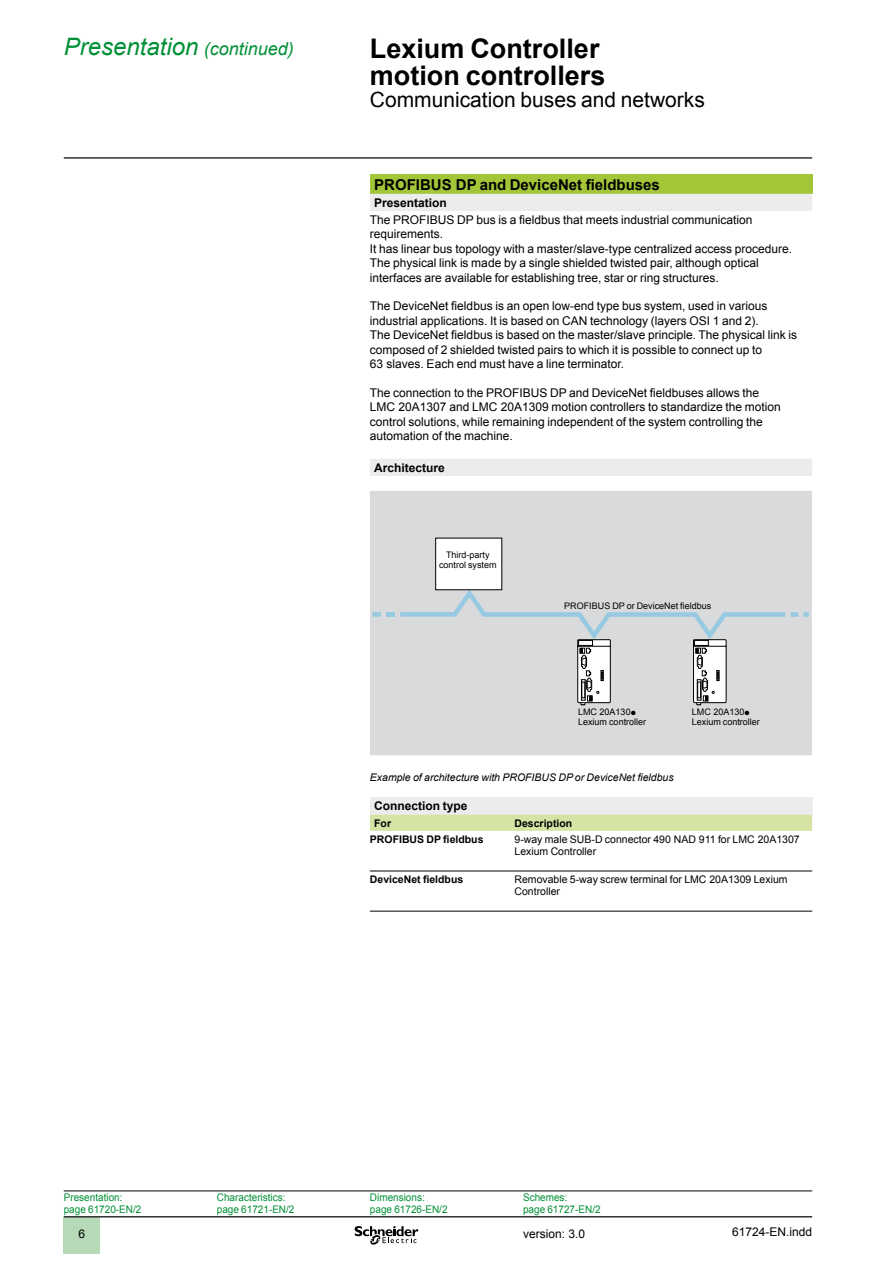
<style>
.page{position:relative;width:893px;height:1263px;background:#fff}
.page>*{position:absolute;margin:0;border:0;box-sizing:border-box;transform-origin:0 0}
.t1{font:700 27px/27px "Arial";color:#000}
.t2{font:italic 24px "Arial";color:#009036}
.t3{font:21px "Arial";color:#000}
.t4{font:700 15px "Arial";color:#000}
.t5{font:12px/14.4px "Arial";color:#000}
.t6{font:700 12px "Arial";color:#000}
.t7{font:10.5px/12px "Arial";color:#000}
.t8{font:10.5px/12px "Arial";color:#009036;scale:.95 1}
.t9{font:italic 10.5px "Arial";color:#000}
.t10{font:700 10.5px "Arial";color:#000}
.t11{font:9px/10.5px "Arial";color:#000}
.s1{font-size:18px}
.s2{font-family:"Graph Schneider"}
</style>
<div class="page">
<hr style="left:64px;top:157px;width:748px;height:2px;background:#000">
<div style="left:64px;top:1217px;width:36px;height:37px;background:#b6d9b7"></div>
<hr style="left:64px;top:1216px;width:748px;height:1px;background:#000">
<svg style="left:355px;top:1226px;width:63px;height:19px"></svg>
<div style="left:370px;top:174px;width:442px;height:20px;background:#a3c538"></div>
<svg style="left:370px;top:194px;width:442px;height:282px"></svg>
<div style="left:370px;top:491px;width:441px;height:264px;background:#d9dadb"></div>
<div style="left:436px;top:538px;width:66px;height:52px;background:#fff"></div>
<div style="left:435px;top:538px;width:67px;height:52px;border:1px solid #000"></div>
<svg style="left:372px;top:585px;width:437px;height:121px"></svg>
<div style="left:370px;top:797px;width:442px;height:18px;background:#edecec"></div>
<div style="left:370px;top:815px;width:442px;height:16px;background:#d5e3a4"></div>
<hr style="left:370px;top:871px;width:144px;height:1px;background:#000">
<hr style="left:514px;top:871px;width:298px;height:1px;background:#000">
<hr style="left:370px;top:911px;width:144px;height:1px;background:#000">
<hr style="left:514px;top:911px;width:298px;height:1px;background:#000">
<hr style="left:523px;top:1191px;width:153px;height:1px;background:#000">
<hr style="left:676px;top:1191px;width:136px;height:1px;background:#000">
<hr style="left:64px;top:1191px;width:153px;height:1px;background:#000">
<hr style="left:217px;top:1191px;width:153px;height:1px;background:#000">
<hr style="left:370px;top:1191px;width:153px;height:1px;background:#000">
<h2 class="t2" style="left:64px;top:31px;width:232px">Presentation <span class="s1">(continued)</span></h2>
<h1 class="t1" style="left:370px;top:36px;width:237px">Lexium Controller motion controllers</h1>
<h3 class="t3" style="left:370px;top:86px;width:336px">Communication buses and networks</h3>
<p class="t4" style="left:374px;top:174px;width:287px">PROFIBUS DP and DeviceNet fieldbuses</p>
<p class="t6" style="left:374px;top:195px;width:74px">Presentation</p>
<p class="t5" style="left:370px;top:213px;width:424px">The PROFIBUS DP bus is a fieldbus that meets industrial communication requirements.<br>It has linear bus topology with a master/slave-type centralized access procedure.<br>The physical link is made by a single shielded twisted pair, although optical interfaces are available for establishing tree, star or ring structures.</p>
<p class="t5" style="left:370px;top:299px;width:429px">The DeviceNet fieldbus is an open low-end type bus system, used in various industrial applications. It is based on CAN technology (layers OSI 1 and 2).<br>The DeviceNet fieldbus is based on the master/slave principle. The physical link is composed of 2 shielded twisted pairs to which it is possible to connect up to<br>63 slaves. Each end must have a line terminator.</p>
<p class="t5" style="left:370px;top:386px;width:412px">The connection to the PROFIBUS DP and DeviceNet fieldbuses allows the LMC 20A1307 and LMC 20A1309 motion controllers to standardize the motion control solutions, while remaining independent of the system controlling the automation of the machine.</p>
<p class="t6" style="left:374px;top:460px;width:72px">Architecture</p>
<p class="t11" style="left:439px;top:549px;width:59px;text-align:center">Third-party control system</p>
<p class="t11" style="left:564px;top:601px;width:148px">PROFIBUS DP or DeviceNet fieldbus</p>
<p class="t11" style="left:578px;top:706px;width:70px">LMC 20A130<span class="s2">p<br></span>Lexium controller</p>
<p class="t11" style="left:692px;top:706px;width:70px">LMC 20A130<span class="s2">p<br></span>Lexium controller</p>
<p class="t9" style="left:370px;top:771px;width:305px">Example of architecture with PROFIBUS DP or DeviceNet fieldbus</p>
<p class="t6" style="left:374px;top:798px;width:95px">Connection type</p>
<p class="t10" style="left:374px;top:816px;width:18px">For</p>
<p class="t10" style="left:514px;top:816px;width:59px">Description</p>
<p class="t10" style="left:370px;top:832px;width:115px">PROFIBUS DP fieldbus</p>
<p class="t7" style="left:514px;top:833px;width:287px">9-way male SUB-D connector 490 NAD 911 for LMC 20A1307<br>Lexium Controller</p>
<p class="t10" style="left:370px;top:872px;width:95px">DeviceNet fieldbus</p>
<p class="t7" style="left:514px;top:873px;width:275px">Removable 5-way screw terminal for LMC 20A1309 Lexium<br>Controller</p>
<p class="t8" style="left:64px;top:1191px;width:83px">Presentation: page 61720-EN/2</p>
<p class="t8" style="left:217px;top:1191px;width:83px">Characteristics: page 61721-EN/2</p>
<p class="t8" style="left:370px;top:1191px;width:83px">Dimensions: page 61726-EN/2</p>
<p class="t8" style="left:523px;top:1191px;width:83px">Schemes:<br>page 61727-EN/2</p>
<p class="t5" style="left:523px;top:1226px;width:64px">version: 3.0</p>
<p class="t5" style="left:732px;top:1225px;width:82px">61724-EN.indd</p>
</div>
